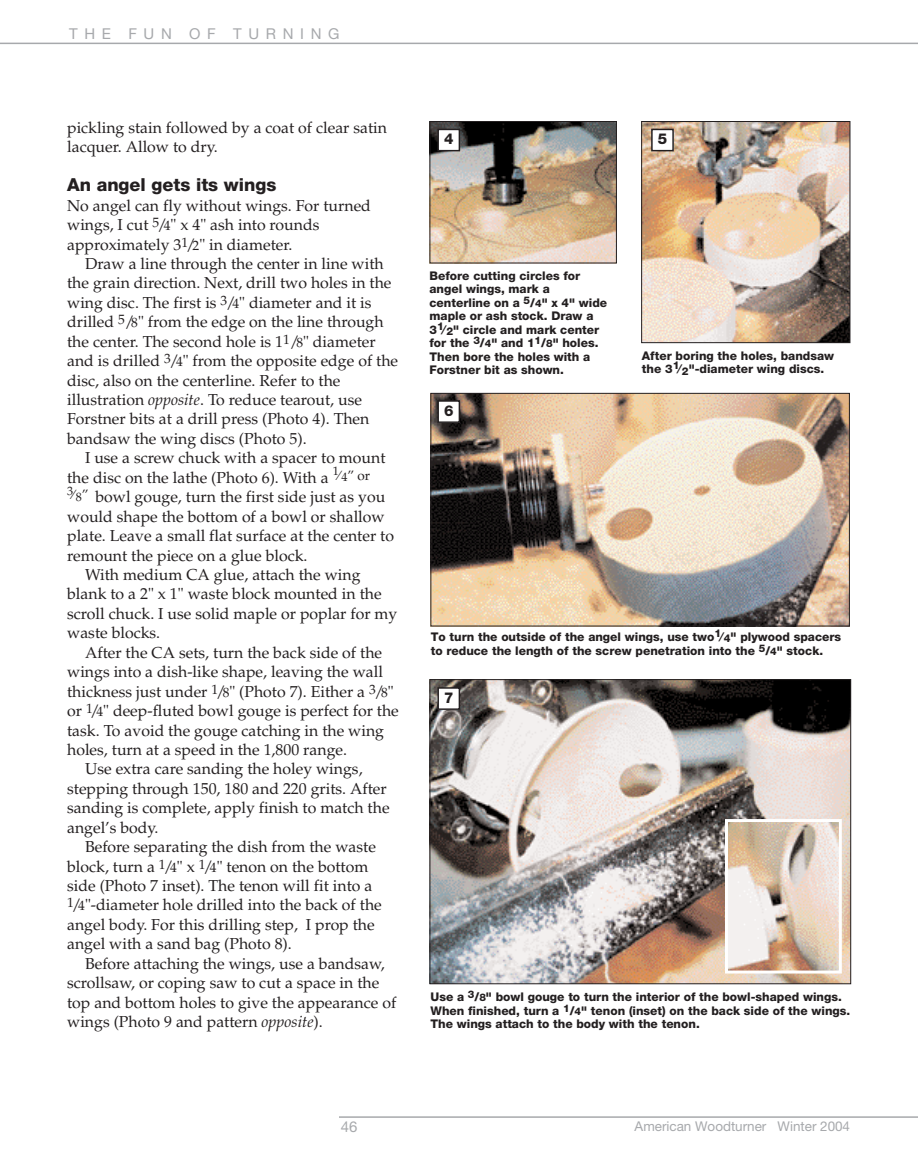
<style>
.page{position:relative;width:918px;height:1175px;background:#fff}
.page>*{position:absolute;margin:0;border:0;box-sizing:border-box;transform-origin:0 0}
.t1{font:800 18px "Helvetica Neue";color:#231f20}
.t2{font:15.9px/19.5px "Palatino";color:#231f20}
.t3{font:15px "Helvetica Neue";letter-spacing:.445em;color:#a7a9ac}
.t4{font:800 15px "Helvetica Neue";color:#231f20}
.t5{font:13.5px "Helvetica Neue";color:#a7a9ac}
.t6{font:13.5px "Palatino";color:#231f20}
.t7{font:800 12px/13.5px "Helvetica Neue";color:#231f20}
.s1{font-size:13.5px}
.s2{font-style:italic}
.s3{font-size:12.15px}
.s4{font-size:10.5px}
</style>
<div class="page">
<img style="left:432px;top:123px;width:183px;height:138px">
<div style="left:430px;top:121px;width:187px;height:142px;border:1px solid #231f20"></div>
<img style="left:643px;top:123px;width:205px;height:218px">
<div style="left:641px;top:121px;width:209px;height:222px;border:1px solid #231f20"></div>
<img style="left:433px;top:395px;width:415px;height:229px">
<div style="left:431px;top:393px;width:419px;height:233px;border:1px solid #231f20"></div>
<img style="left:432px;top:681px;width:417px;height:301px">
<div style="left:430px;top:679px;width:421px;height:305px;border:1px solid #231f20"></div>
<hr style="left:0;top:43px;width:918px;height:1px;background:#a7a9ac">
<hr style="left:339px;top:1116px;width:579px;height:1px;background:#a7a9ac">
<img style="left:729px;top:823px;width:109px;height:146px">
<div style="left:725px;top:819px;width:117px;height:154px;border:3px solid #fff"></div>
<div style="left:438px;top:129px;width:21px;height:22px;background:#fff"></div>
<div style="left:437px;top:129px;width:23px;height:22px;border:1px solid #231f20"></div>
<div style="left:438px;top:401px;width:21px;height:21px;background:#fff"></div>
<div style="left:437px;top:400px;width:23px;height:23px;border:1px solid #231f20"></div>
<div style="left:438px;top:688px;width:21px;height:21px;background:#fff"></div>
<div style="left:437px;top:687px;width:23px;height:23px;border:1px solid #231f20"></div>
<div style="left:652px;top:129px;width:21px;height:22px;background:#fff"></div>
<div style="left:651px;top:129px;width:23px;height:22px;border:1px solid #231f20"></div>
<p class="t3" style="left:69px;top:28px;width:272px">THE FUN OF TURNING</p>
<p class="t2" style="left:67px;top:119px;width:321px">pickling stain followed by a coat of clear satin lacquer. Allow to dry.</p>
<p class="t1" style="left:67px;top:178px;width:211px">An angel gets its wings</p>
<p class="t2" style="left:67px;top:197px;width:305px">No angel can fly without wings. For turned wings, I cut <sup>5</sup>/<span class="s1">4</span>" x 4" ash into rounds approximately 3<sup>1</sup>/<span class="s1">2</span>" in diameter.</p>
<p class="t2" style="left:67px;top:255px;width:333px;text-indent:18px">Draw a line through the center in line with the grain direction. Next, drill two holes in the wing disc. The first is <sup>3</sup>/<span class="s1">4</span>" diameter and it is drilled <sup>5</sup>/<span class="s1">8</span>" from the edge on the line through the center. The second hole is 1<sup>1</sup>/<span class="s1">8</span>" diameter and is drilled <sup>3</sup>/<span class="s1">4</span>" from the opposite edge of the disc, also on the centerline. Refer to the illustration <span class="s2">opposite</span>. To reduce tearout, use Forstner bits at a drill press (Photo 4). Then bandsaw the wing discs (Photo 5).</p>
<p class="t2" style="left:67px;top:450px;width:320px;text-indent:18px">I use a screw chuck with a spacer to mount the disc on the lathe (Photo 6). With a</p>
<p class="t6" style="left:333px;top:470px;width:39px"><sup>1</sup>⁄<sub>4</sub>” or</p>
<p class="t2" style="left:67px;top:489px;width:320px"><sup>3</sup><sup>⁄</sup><span class="s3">8</span><sup>”</sup> bowl gouge, turn the first side just as you</p>
<p class="t2" style="left:67px;top:508px;width:319px">would shape the bottom of a bowl or shallow</p>
<p class="t2" style="left:67px;top:528px;width:328px">plate. Leave a small flat surface at the center to</p>
<p class="t2" style="left:67px;top:547px;width:242px">remount the piece on a glue block.</p>
<p class="t2" style="left:85px;top:566px;width:277px">With medium CA glue, attach the wing</p>
<p class="t2" style="left:67px;top:586px;width:316px">blank to a 2" x 1" waste block mounted in the</p>
<p class="t2" style="left:67px;top:605px;width:332px">scroll chuck. I use solid maple or poplar for my</p>
<p class="t2" style="left:67px;top:625px;width:95px">waste blocks.</p>
<p class="t2" style="left:85px;top:644px;width:299px">After the CA sets, turn the back side of the</p>
<p class="t2" style="left:67px;top:664px;width:317px">wings into a dish-like shape, leaving the wall</p>
<p class="t2" style="left:67px;top:683px;width:328px">thickness just under <sup>1</sup>/<span class="s1">8</span>" (Photo 7). Either a <sup>3</sup>/<span class="s1">8</span>"</p>
<p class="t2" style="left:67px;top:702px;width:333px">or <sup>1</sup>/<span class="s1">4</span>" deep-fluted bowl gouge is perfect for the</p>
<p class="t2" style="left:67px;top:722px;width:318px">task. To avoid the gouge catching in the wing</p>
<p class="t2" style="left:67px;top:741px;width:281px">holes, turn at a speed in the 1,800 range.</p>
<p class="t2" style="left:85px;top:761px;width:279px">Use extra care sanding the holey wings,</p>
<p class="t2" style="left:67px;top:780px;width:321px">stepping through 150, 180 and 220 grits. After</p>
<p class="t2" style="left:67px;top:800px;width:324px">sanding is complete, apply finish to match the</p>
<p class="t2" style="left:67px;top:819px;width:93px">angel’s body.</p>
<p class="t2" style="left:85px;top:838px;width:292px">Before separating the dish from the waste</p>
<p class="t2" style="left:67px;top:858px;width:303px">block, turn a <sup>1</sup>/<span class="s1">4</span>" x <sup>1</sup>/<span class="s1">4</span>" tenon on the bottom</p>
<p class="t2" style="left:67px;top:877px;width:307px">side (Photo 7 inset). The tenon will fit into a</p>
<p class="t2" style="left:67px;top:897px;width:316px"><sup>1</sup>/<span class="s1">4</span>"-diameter hole drilled into the back of the</p>
<p class="t2" style="left:67px;top:916px;width:309px">angel body. For this drilling step, I prop the</p>
<p class="t2" style="left:67px;top:936px;width:226px">angel with a sand bag (Photo 8).</p>
<p class="t2" style="left:85px;top:955px;width:301px">Before attaching the wings, use a bandsaw,</p>
<p class="t2" style="left:67px;top:974px;width:314px">scrollsaw, or coping saw to cut a space in the</p>
<p class="t2" style="left:67px;top:994px;width:331px">top and bottom holes to give the appearance of</p>
<p class="t2" style="left:67px;top:1013px;width:257px">wings (Photo 9 and pattern <span class="s2">opposite</span>).</p>
<p class="t4" style="left:444px;top:133px;width:11px">4</p>
<p class="t4" style="left:658px;top:133px;width:11px">5</p>
<p class="t7" style="left:430px;top:270px;width:179px">Before cutting circles for angel wings, mark a centerline on a <sup>5</sup>/<span class="s4">4</span>" x 4" wide maple or ash stock. Draw a<br>3<sup>1</sup>⁄<sub>2</sub>" circle and mark center for the <sup>3</sup>/<span class="s4">4</span>" and 1<sup>1</sup>/<span class="s4">8</span>" holes.<br>Then bore the holes with a<br>Forstner bit as shown.</p>
<p class="t4" style="left:444px;top:405px;width:11px">6</p>
<p class="t7" style="left:642px;top:350px;width:194px">After boring the holes, bandsaw the 3<sup>1</sup>⁄<sub>2</sub>"-diameter wing discs.</p>
<p class="t7" style="left:431px;top:631px;width:412px">To turn the outside of the angel wings, use two<sup>1</sup>⁄<sub>4</sub>" plywood spacers to reduce the length of the screw penetration into the <sup>5</sup>/<span class="s4">4</span>" stock.</p>
<p class="t4" style="left:444px;top:692px;width:11px">7</p>
<p class="t7" style="left:431px;top:991px;width:421px">Use a <sup>3</sup>/<span class="s4">8</span>" bowl gouge to turn the interior of the bowl-shaped wings.<br>When finished, turn a <sup>1</sup>/<span class="s4">4</span>" tenon (inset) on the back side of the wings.<br>The wings attach to the body with the tenon.</p>
<p class="t3" style="left:341px;top:1121px;width:18px">46</p>
<p class="t5" style="left:635px;top:1121px;width:217px">American Woodturner Winter 2004</p>
</div>
